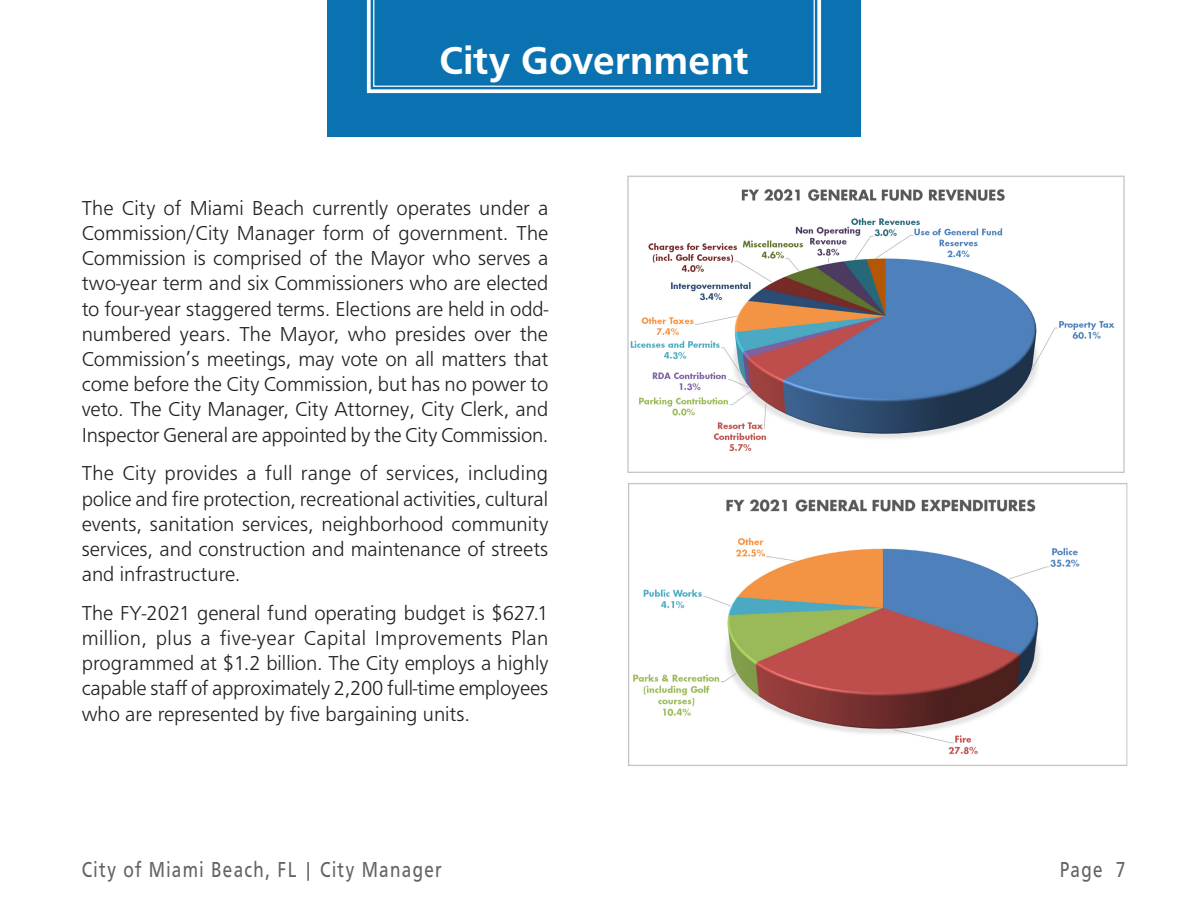
<style>
.page{position:relative;width:1188px;height:918px;background:#fff}
.page>*{position:absolute;margin:0;border:0;box-sizing:border-box;transform-origin:0 0}
.RA_Major_Heading_Whi{font:700 40.5px "Graphein Pro";color:#fff}
.t1{font:22.5px "Graphein Pro";letter-spacing:.08em;color:#646363;scale:.8 1}
.t2{font:300 21px/25.2px "Graphein Pro";letter-spacing:-.01em;color:#231f20;text-align:justify}
</style>
<div class="page">
<div style="left:327px;top:0;width:534px;height:136px;background:#0a72b1"></div>
<svg style="left:366px;top:0;width:456px;height:94px"></svg>
<img style="left:627px;top:175px;width:498px;height:298px">
<img style="left:628px;top:483px;width:500px;height:283px">
<p class="RA_Major_Heading_Whi" style="left:439px;top:37px;width:311px">City Government</p>
<p class="t2" style="left:82px;top:195px;width:468px">The City of Miami Beach currently operates under a Commission/City Manager form of government. The Commission is comprised of the Mayor who serves a two-year term and six Commissioners who are elected to four-year staggered terms. Elections are held in odd&shy;numbered years. The Mayor, who presides over the Commission’s meetings, may vote on all matters that come before the City Commission, but has no power to veto. The City Manager, City Attorney, City Clerk, and Inspector General are appointed by the City Commission.</p>
<p class="t2" style="left:82px;top:461px;width:468px">The City provides a full range of services, including police and fire protection, recreational activities, cultural events, sanitation services, neighborhood community services, and construction and maintenance of streets and infrastructure.</p>
<p class="t2" style="left:82px;top:600px;width:468px">The FY-2021 general fund operating budget is $627.1 million, plus a five-year Capital Improvements Plan programmed at $1.2 billion. The City employs a highly capable staff of approximately 2,200 full-time employees who are represented by five bargaining units.</p>
<p class="t1" style="left:82px;top:856px;width:451px">City of Miami Beach, FL | City Manager</p>
<p class="t1" style="left:1060px;top:856px;width:84px">Page 7</p>
</div>
